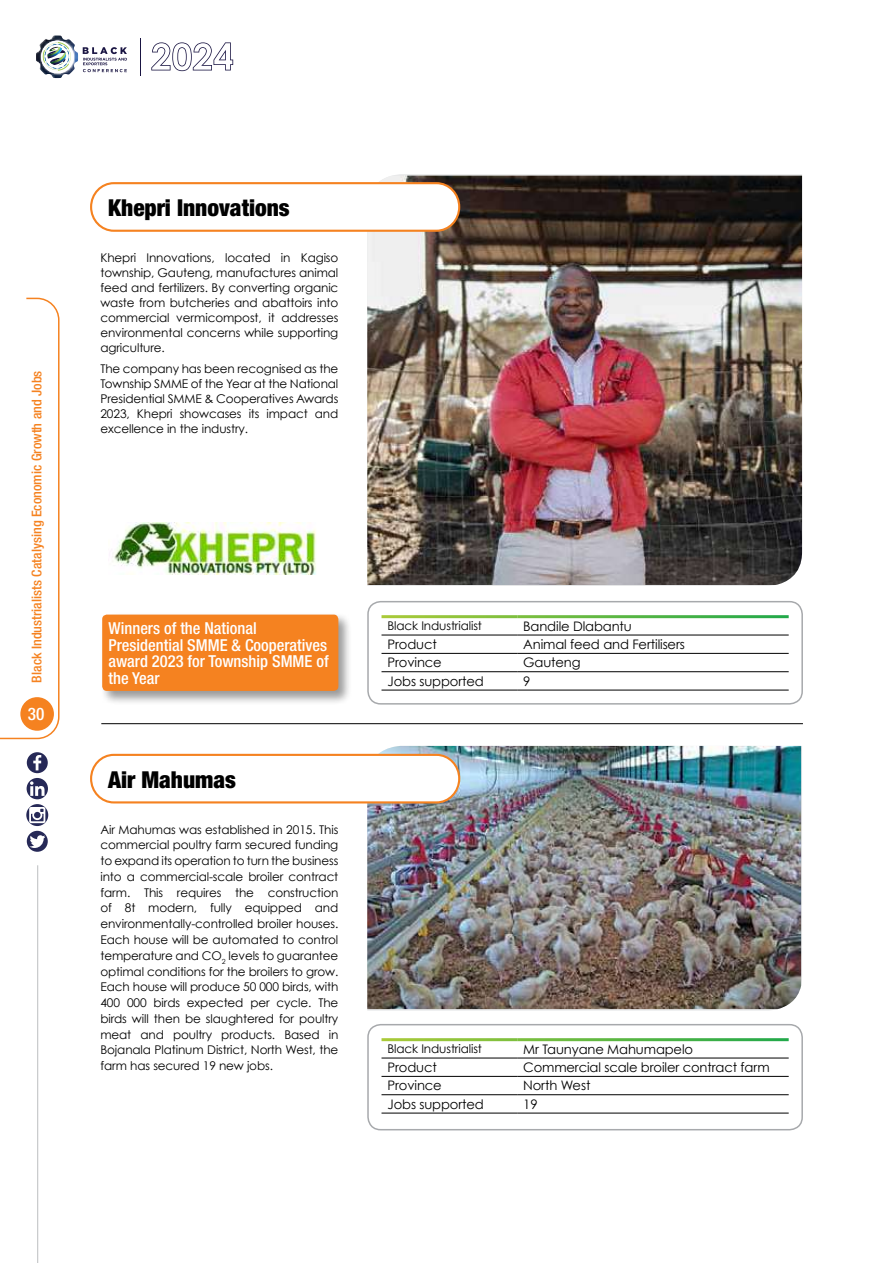
<style>
.page{position:relative;width:893px;height:1263px;background:#fff}
.page>*{position:absolute;margin:0;border:0;box-sizing:border-box;transform-origin:0 0}
.t1{font:900 condensed 23.4px "Helvetica Neue";color:#000}
.t2{font:500 condensed 17.25px "Helvetica Neue LT Std";color:#fff}
.t3{font:500 condensed 16.5px/16.5px "Helvetica Neue";color:#fff}
.t4{font:500 condensed 13.5px "Helvetica Neue LT Std";color:#f58220;scale:1.04 1}
.t5{font:13.2px "Century Gothic";letter-spacing:-.01em;color:#000}
.t6{font:12px/15.8px "Century Gothic";letter-spacing:-.01em;color:#000;text-align:justify}
</style>
<div class="page">
<hr style="left:101px;top:723px;width:702px;height:1px;background:#000">
<div style="left:100px;top:612px;width:253px;height:93px;background:#000;opacity:.4"></div>
<div style="left:102px;top:615px;width:236px;height:76px;background:#f58220;border-radius:5px"></div>
<img style="left:367px;top:176px;width:435px;height:409px">
<img style="left:367px;top:746px;width:434px;height:263px">
<div style="left:91px;top:183px;width:368px;height:48px;background:#fff;border-radius:23px"></div>
<div style="left:90px;top:182px;width:370px;height:50px;border:2px solid #f58220;border-radius:23px"></div>
<div style="left:91px;top:755px;width:368px;height:47px;background:#fff;border-radius:23px"></div>
<div style="left:90px;top:754px;width:370px;height:49px;border:2px solid #f58220;border-radius:23px"></div>
<hr style="left:381px;top:635px;width:136px;height:1px;background:#000">
<hr style="left:517px;top:635px;width:272px;height:1px;background:#000">
<hr style="left:381px;top:653px;width:136px;height:1px;background:#000">
<hr style="left:517px;top:653px;width:272px;height:1px;background:#000">
<hr style="left:381px;top:671px;width:136px;height:1px;background:#000">
<hr style="left:517px;top:671px;width:272px;height:1px;background:#000">
<hr style="left:381px;top:690px;width:136px;height:1px;background:#000">
<hr style="left:517px;top:690px;width:272px;height:1px;background:#000">
<div style="left:367px;top:601px;width:436px;height:104px;border:2px solid #a7a9ac;border-radius:13px"></div>
<hr style="left:381px;top:1058px;width:136px;height:1px;background:#000">
<hr style="left:517px;top:1058px;width:272px;height:1px;background:#000">
<hr style="left:381px;top:1076px;width:136px;height:1px;background:#000">
<hr style="left:517px;top:1076px;width:272px;height:1px;background:#000">
<hr style="left:381px;top:1094px;width:136px;height:1px;background:#000">
<hr style="left:517px;top:1094px;width:272px;height:1px;background:#000">
<hr style="left:381px;top:1113px;width:136px;height:1px;background:#000">
<hr style="left:517px;top:1113px;width:272px;height:1px;background:#000">
<div style="left:367px;top:1024px;width:436px;height:106px;border:2px solid #a7a9ac;border-radius:13px"></div>
<img style="left:109px;top:523px;width:207px;height:51px">
<hr style="left:37px;top:865px;width:1px;height:398px;background:#bcbec0">
<svg style="left:0;top:297px;width:60px;height:443px"></svg>
<div style="left:20px;top:697px;width:34px;height:34px;background:#f58220;border-radius:50%"></div>
<svg style="left:26px;top:752px;width:22px;height:100px"></svg>
<svg style="left:36px;top:35px;width:198px;height:44px"></svg>
<hr style="left:140px;top:38px;width:1px;height:38px;background:#191442">
<p class="t4" style="left:29px;top:682px;width:301px;rotate:-90deg">Black Industrialists Catalysing Economic Growth and Jobs</p>
<h2 class="t2" style="left:28px;top:704px;width:18px">30</h2>
<h1 class="t1" style="left:108px;top:194px;width:183px">Khepri Innovations</h1>
<p class="t6" style="left:100px;top:250px;width:239px;line-height:15px">Khepri Innovations, located in Kagiso township, Gauteng, manufactures animal feed and fertilizers. By converting organic waste from butcheries and abattoirs into commercial vermicompost, it addresses environmental concerns while supporting agriculture.</p>
<p class="t6" style="left:100px;top:361px;width:239px;line-height:15px">The company has been recognised as the Township SMME of the Year at the National Presidential SMME &amp; Cooperatives Awards 2023, Khepri showcases its impact and excellence in the industry.</p>
<h3 class="t3" style="left:109px;top:620px;width:222px">Winners of the National<br>Presidential SMME &amp; Cooperatives award 2023 for Township SMME of the Year</h3>
<h1 class="t1" style="left:108px;top:765px;width:129px">Air Mahumas</h1>
<p class="t6" style="left:100px;top:821px;width:239px">Air Mahumas was established in 2015. This commercial poultry farm secured funding to expand its operation to turn the business into a commercial-scale broiler contract farm. This requires the construction of 8t modern, fully equipped and environmentally-controlled broiler houses.<br>Each house will be automated to control temperature and CO<sub>2</sub> levels to guarantee optimal conditions for the broilers to grow.<br>Each house will produce 50 000 birds, with 400 000 birds expected per cycle. The birds will then be slaughtered for poultry meat and poultry products. Based in Bojanala Platinum District, North West, the farm has secured 19 new jobs.</p>
<p class="t6" style="left:387px;top:617px;width:96px">Black Industrialist</p>
<p class="t5" style="left:523px;top:618px;width:110px">Bandile Dlabantu</p>
<p class="t5" style="left:387px;top:636px;width:51px">Product</p>
<p class="t5" style="left:523px;top:636px;width:163px">Animal feed and Fertilisers</p>
<p class="t5" style="left:387px;top:655px;width:56px">Province</p>
<p class="t5" style="left:523px;top:655px;width:59px">Gauteng</p>
<p class="t5" style="left:387px;top:673px;width:98px">Jobs supported</p>
<p class="t5" style="left:523px;top:673px;width:9px">9</p>
<p class="t6" style="left:387px;top:1040px;width:96px">Black Industrialist</p>
<p class="t5" style="left:523px;top:1041px;width:171px">Mr Taunyane Mahumapelo</p>
<p class="t5" style="left:387px;top:1059px;width:51px">Product</p>
<p class="t5" style="left:523px;top:1059px;width:248px">Commercial scale broiler contract farm</p>
<p class="t5" style="left:387px;top:1078px;width:56px">Province</p>
<p class="t5" style="left:523px;top:1078px;width:69px">North West</p>
<p class="t5" style="left:387px;top:1096px;width:98px">Jobs supported</p>
<p class="t5" style="left:523px;top:1096px;width:16px">19</p>
</div>
